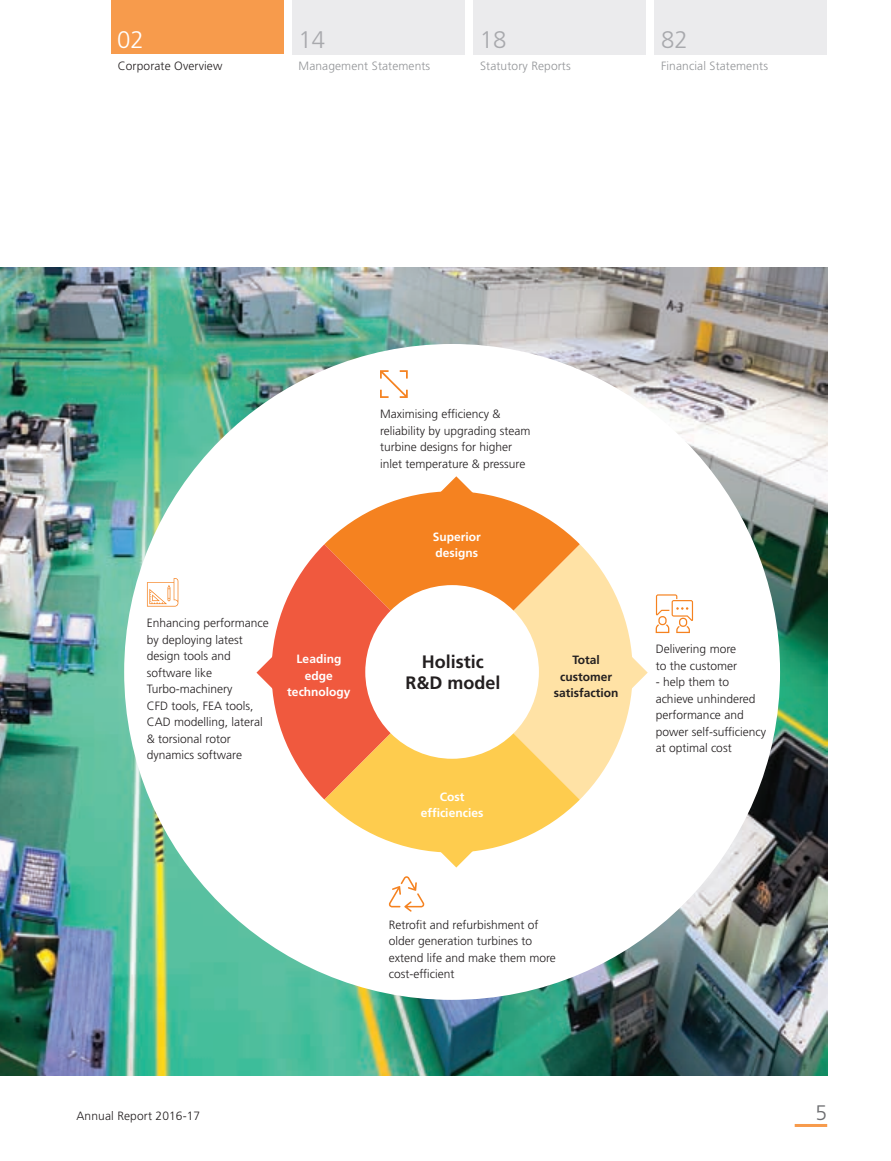
<style>
.page{position:relative;width:891px;height:1161px;background:#fff}
.page>*{position:absolute;margin:0;border:0;box-sizing:border-box;transform-origin:0 0}
.t1{font:300 24px "Frutiger LT Std";color:#a8a9ad}
.t2{font:300 24px "Frutiger LT Std";color:#fff}
.t3{font:300 21px "Frutiger LT Std";color:#6c6d70}
.t4{font:700 18px/21px "Frutiger LT Std";color:#231f20;text-align:center}
.t5{font:300 12px/16.5px "Frutiger LT Std";color:#231f20}
.t6{font:300 12px "Frutiger LT Std";letter-spacing:.01em;color:#939598}
.t7{font:700 12px/16.5px "Frutiger LT Std";color:#fff;text-align:center}
.t8{font:700 12px/16.5px "Frutiger LT Std";color:#231f20;text-align:center}
</style>
<div class="page">
<img style="left:0;top:268px;width:827px;height:808px">
<div style="left:124px;top:344px;width:656px;height:656px;background:#fff;border-radius:50%"></div>
<svg style="left:256px;top:476px;width:392px;height:392px"></svg>
<svg style="left:147px;top:578px;width:31px;height:29px"></svg>
<svg style="left:389px;top:876px;width:35px;height:36px"></svg>
<svg style="left:380px;top:370px;width:28px;height:28px"></svg>
<svg style="left:656px;top:594px;width:37px;height:39px"></svg>
<div style="left:292px;top:0;width:173px;height:54px;background:#e6e7e9"></div>
<div style="left:473px;top:0;width:173px;height:54px;background:#e6e7e9"></div>
<div style="left:111px;top:0;width:173px;height:54px;background:#f79b4c"></div>
<div style="left:655px;top:0;width:172px;height:54px;background:#e6e7e9"></div>
<hr style="left:795px;top:1124px;width:32px;height:3px;background:#f58220">
<h1 class="t2" style="left:117px;top:26px;width:28px">02</h1>
<h1 class="t1" style="left:661px;top:27px;width:28px">82</h1>
<h1 class="t1" style="left:480px;top:27px;width:28px">18</h1>
<h1 class="t1" style="left:298px;top:27px;width:28px">14</h1>
<p class="t5" style="left:118px;top:58px;width:106px">Corporate Overview</p>
<p class="t6" style="left:299px;top:59px;width:133px">Management Statements</p>
<p class="t6" style="left:480px;top:59px;width:92px">Statutory Reports</p>
<p class="t6" style="left:661px;top:59px;width:108px">Financial Statements</p>
<p class="t5" style="left:147px;top:615px;width:124px">Enhancing performance by deploying latest design tools and software like<br>Turbo-machinery<br>CFD tools, FEA tools,<br>CAD modelling, lateral &amp; torsional rotor dynamics software</p>
<p class="t7" style="left:287px;top:651px;width:65px">Leading edge technology</p>
<p class="t5" style="left:380px;top:406px;width:152px">Maximising efficiency &amp; reliability by upgrading steam turbine designs for higher inlet temperature &amp; pressure</p>
<p class="t7" style="left:433px;top:528px;width:50px;text-align:left">Superior designs</p>
<p class="t4" style="left:405px;top:652px;width:97px">Holistic<br>R&amp;D model</p>
<p class="t7" style="left:421px;top:788px;width:64px">Cost efficiencies</p>
<p class="t8" style="left:554px;top:652px;width:66px">Total customer satisfaction</p>
<p class="t5" style="left:656px;top:641px;width:83px">Delivering more to the customer</p>
<p class="t5" style="left:656px;top:674px;width:112px">- help them to achieve unhindered performance and power self-sufficiency at optimal cost</p>
<p class="t5" style="left:389px;top:916px;width:169px">Retrofit and refurbishment of older generation turbines to extend life and make them more cost-efficient</p>
<p class="t5" style="left:77px;top:1108px;width:125px">Annual Report 2016-17</p>
<p class="t3" style="left:816px;top:1101px;width:13px">5</p>
</div>
